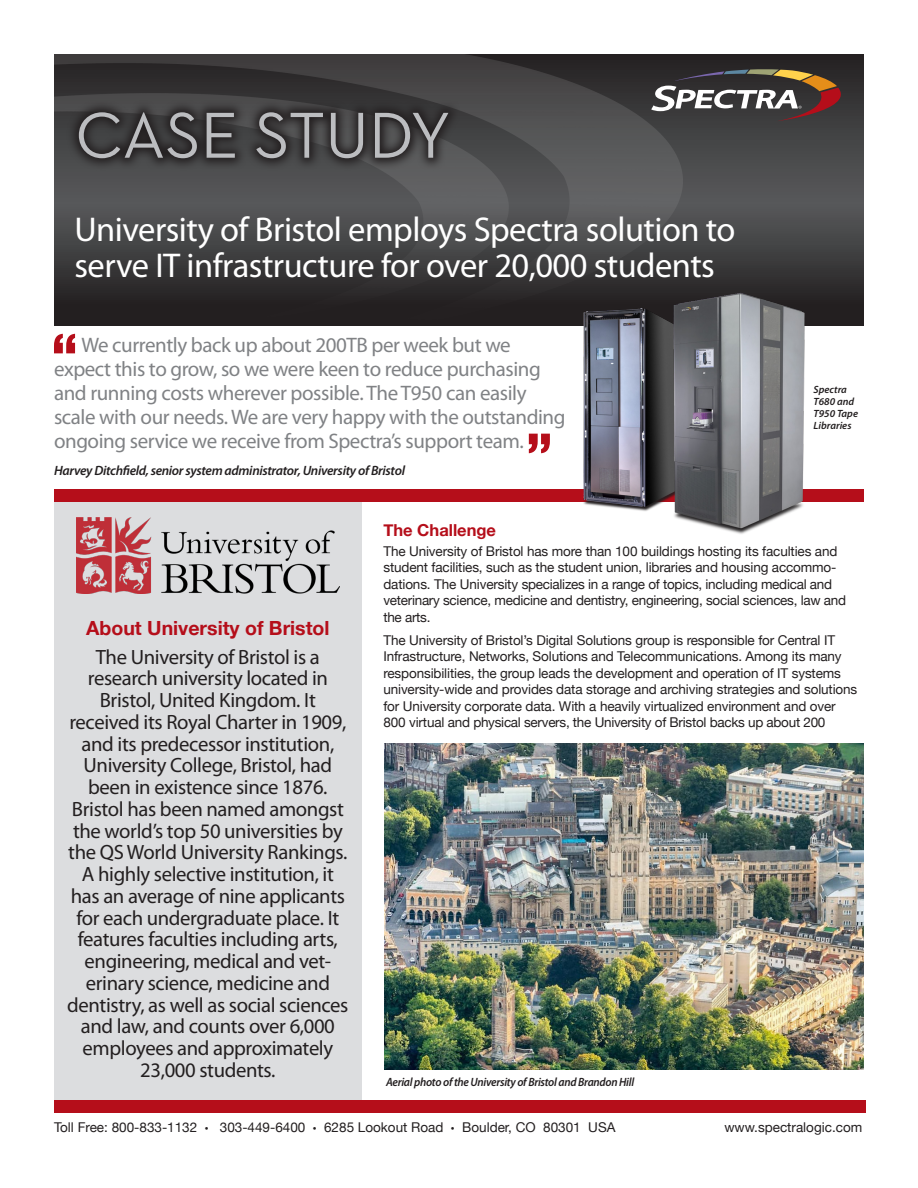
<style>
.page{position:relative;width:918px;height:1188px;background:#fff}
.page>*{position:absolute;margin:0;border:0;box-sizing:border-box;transform-origin:0 0}
.t1{font:34.5px "Myriad Pro";letter-spacing:-.015em;color:#fff}
.t2{font:21px/24px "Myriad Pro";letter-spacing:-.02em;color:#808285}
.t3{font:20.7px/21.8px "Myriad Pro";letter-spacing:-.02em;color:#231f20;text-align:center}
.t4{font:700 19.5px "Helvetica Neue";color:#b50e1a}
.t5{font:700 16.5px "Helvetica Neue";color:#b50e1a}
.t6{font:13.5px/16.5px "Helvetica Neue";letter-spacing:-.01em;color:#231f20}
.t7{font:italic 600 13.5px "Myriad Pro";letter-spacing:-.025em;color:#231f20}
.t8{font:italic 600 12px "Myriad Pro";letter-spacing:-.025em;color:#231f20;scale:.95 1}
.t9{font:italic 600 10.5px/12px "Myriad Pro";color:#231f20}
.s1{font-size:7.5px}
</style>
<div class="page">
<div style="left:54px;top:502px;width:308px;height:604px;background:#dcdddf"></div>
<div style="left:54px;top:489px;width:810px;height:12px;background:#b50e1a"></div>
<div style="left:54px;top:1101px;width:811px;height:12px;background:#b50e1a"></div>
<svg style="left:54px;top:54px;width:810px;height:271px;background:#3f3f40"></svg>
<img style="left:54px;top:54px;width:662px;height:268px">
<svg style="left:66px;top:100px;width:394px;height:71px;background:#434243"></svg>
<svg style="left:79px;top:112px;width:369px;height:46px;background:#565557"></svg>
<svg style="left:651px;top:69px;width:192px;height:52px;background:#615651"></svg>
<svg style="left:54px;top:334px;width:21px;height:19px"></svg>
<svg style="left:529px;top:434px;width:21px;height:19px"></svg>
<img style="left:76px;top:518px;width:264px;height:76px">
<img style="left:578px;top:304px;width:88px;height:207px">
<img style="left:666px;top:290px;width:145px;height:244px">
<img style="left:384px;top:743px;width:480px;height:326px">
<p class="t1" style="left:75px;top:208px;width:662px">University of Bristol employs Spectra solution to</p>
<p class="t1" style="left:75px;top:244px;width:642px">serve IT infrastructure for over 20,000 students</p>
<p class="t2" style="left:54px;top:332px;width:513px;text-indent:27px">We currently back up about 200TB per week but we expect this to grow, so we were keen to reduce purchasing and running costs wherever possible. The T950 can easily scale with our needs. We are very happy with the outstanding ongoing service we receive from Spectra’s support team.</p>
<p class="t7" style="left:54px;top:462px;width:353px">Harvey Ditchfield, senior system administrator, University of Bristol</p>
<p class="t9" style="left:814px;top:383px;width:46px">Spectra<br>T680 and<br>T950 Tape<br>Libraries</p>
<p class="t4" style="left:86px;top:616px;width:245px">About University of Bristol</p>
<p class="t3" style="left:67px;top:646px;width:283px">The University of Bristol is a research university located in<br>Bristol, United Kingdom. It received its Royal Charter in 1909, and its predecessor institution,<br>University College, Bristol, had been in existence since 1876.<br>Bristol has been named amongst the world’s top 50 universities by the QS World University Rankings.<br>A highly selective institution, it has an average of nine applicants for each undergraduate place. It features faculties including arts, engineering, medical and vet&shy;erinary science, medicine and dentistry, as well as social sciences and law, and counts over 6,000 employees and approximately<br>23,000 students.</p>
<p class="t5" style="left:383px;top:520px;width:114px">The Challenge</p>
<p class="t6" style="left:383px;top:542px;width:464px">The University of Bristol has more than 100 buildings hosting its faculties and student facilities, such as the student union, libraries and housing accommo&shy;dations. The University specializes in a range of topics, including medical and veterinary science, medicine and dentistry, engineering, social sciences, law and the arts.</p>
<p class="t6" style="left:383px;top:631px;width:475px">The University of Bristol’s Digital Solutions group is responsible for Central IT Infrastructure, Networks, Solutions and Telecommunications. Among its many responsibilities, the group leads the development and operation of IT systems university-wide and provides data storage and archiving strategies and solutions for University corporate data. With a heavily virtualized environment and over 800 virtual and physical servers, the University of Bristol backs up about 200</p>
<p class="t8" style="left:386px;top:1075px;width:263px">Aerial photo of the University of Bristol and Brandon Hill</p>
<p class="t6" style="left:54px;top:1119px;width:563px">Toll Free: 800-833-1132 <span class="s1">•</span> 303-449-6400 <span class="s1">•</span> 6285 Lookout Road <span class="s1">•</span> Boulder, CO 80301 USA</p>
<p class="t6" style="left:724px;top:1119px;width:139px">www.spectralogic.com</p>
</div>
